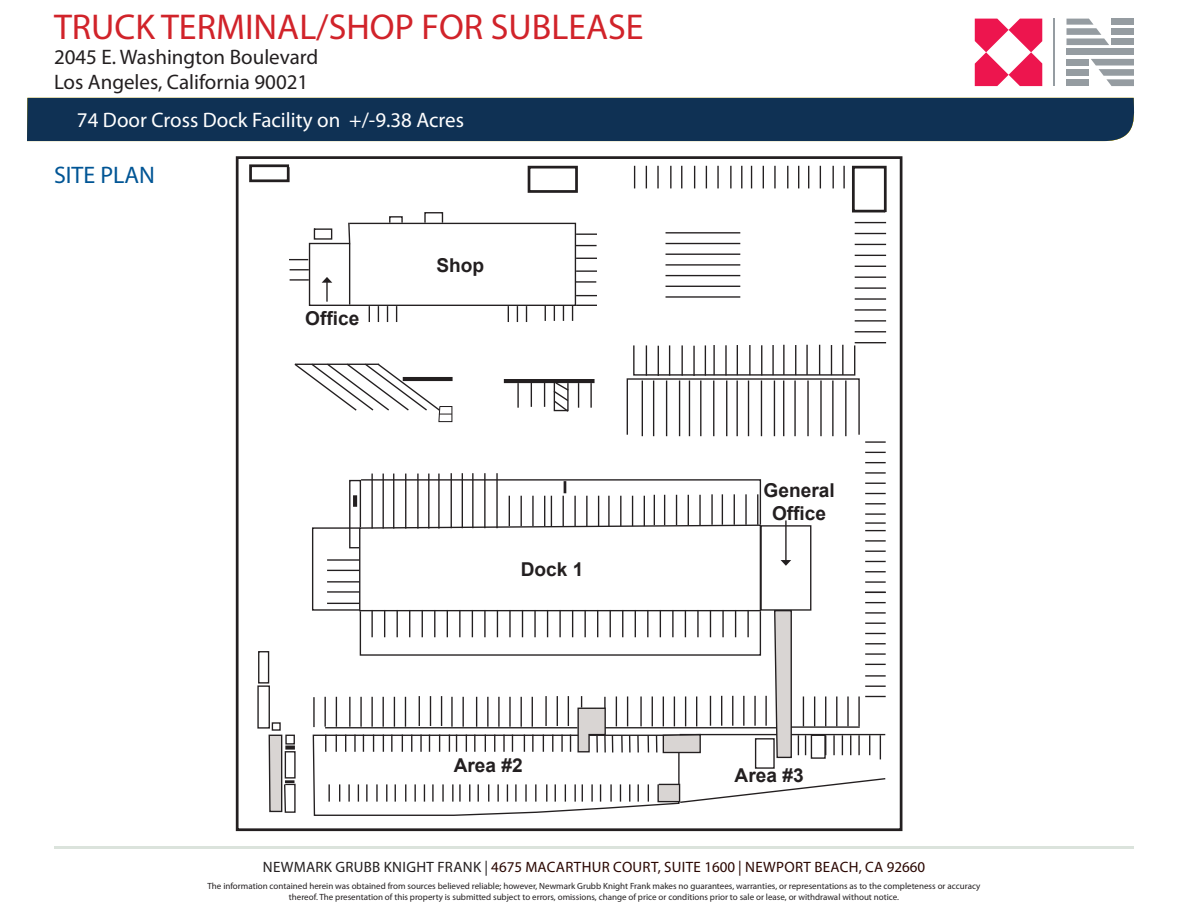
<style>
.page{position:relative;width:1188px;height:918px;background:#fff}
.page>*{position:absolute;margin:0;border:0;box-sizing:border-box;transform-origin:0 0}
.t1{font:36px "Myriad Pro";color:#d1232a}
.t2{font:24px "Myriad Pro";color:#005595}
.t3{font:21px/25.2px "Myriad Pro";color:#231f20}
.t4{font:21px "Myriad Pro";color:#fff}
.t5{font:700 19.05px/23px "Arial";color:#231f20;text-align:center}
.t6{font:15px "Myriad Pro";letter-spacing:.02em;color:#2a0600}
.t7{font:9px/10.5px "Myriad Pro";color:#231f20;text-align:center}
.s1{color:#231f20}
</style>
<div class="page">
<hr style="left:54px;top:846px;width:1080px;height:3px;background:#dbe3dc">
<div style="left:27px;top:98px;width:1108px;height:43px;background:#0f3154"></div>
<svg style="left:975px;top:19px;width:67px;height:67px"></svg>
<hr style="left:1054px;top:19px;width:1px;height:67px;background:#959ca1">
<div style="left:1112px;top:19px;width:22px;height:6px;background:#959ca1"></div>
<div style="left:1112px;top:38px;width:22px;height:7px;background:#959ca1"></div>
<div style="left:1112px;top:28px;width:22px;height:7px;background:#959ca1"></div>
<svg style="left:1066px;top:19px;width:43px;height:26px"></svg>
<div style="left:1066px;top:59px;width:23px;height:7px;background:#959ca1"></div>
<div style="left:1066px;top:69px;width:23px;height:7px;background:#959ca1"></div>
<div style="left:1066px;top:79px;width:23px;height:7px;background:#959ca1"></div>
<svg style="left:1091px;top:59px;width:43px;height:27px"></svg>
<div style="left:1066px;top:49px;width:68px;height:6px;background:#959ca1"></div>
<svg style="left:249px;top:164px;width:41px;height:19px"></svg>
<div style="left:528px;top:166px;width:50px;height:27px;border:3px solid #231f20"></div>
<svg style="left:852px;top:165px;width:35px;height:48px"></svg>
<hr style="left:855px;top:222px;width:31px;height:1px;background:#231f20">
<hr style="left:855px;top:266px;width:31px;height:1px;background:#231f20">
<hr style="left:855px;top:309px;width:31px;height:2px;background:#231f20">
<hr style="left:855px;top:233px;width:31px;height:1px;background:#231f20">
<hr style="left:855px;top:277px;width:31px;height:1px;background:#231f20">
<hr style="left:855px;top:320px;width:31px;height:2px;background:#231f20">
<hr style="left:855px;top:244px;width:31px;height:1px;background:#231f20">
<hr style="left:855px;top:287px;width:31px;height:2px;background:#231f20">
<hr style="left:855px;top:331px;width:31px;height:1px;background:#231f20">
<hr style="left:855px;top:255px;width:31px;height:1px;background:#231f20">
<hr style="left:855px;top:298px;width:31px;height:2px;background:#231f20">
<hr style="left:855px;top:342px;width:31px;height:1px;background:#231f20">
<div style="left:633px;top:345px;width:222px;height:31px;border:1px solid #231f20"></div>
<hr style="left:646px;top:345px;width:1px;height:31px;background:#231f20">
<hr style="left:713px;top:345px;width:2px;height:30px;background:#231f20">
<hr style="left:783px;top:345px;width:2px;height:30px;background:#231f20">
<hr style="left:681px;top:345px;width:2px;height:31px;background:#231f20">
<hr style="left:749px;top:345px;width:2px;height:30px;background:#231f20">
<hr style="left:819px;top:345px;width:1px;height:30px;background:#231f20">
<hr style="left:658px;top:346px;width:1px;height:30px;background:#231f20">
<hr style="left:725px;top:345px;width:2px;height:30px;background:#231f20">
<hr style="left:795px;top:345px;width:1px;height:30px;background:#231f20">
<hr style="left:693px;top:346px;width:2px;height:30px;background:#231f20">
<hr style="left:761px;top:345px;width:1px;height:30px;background:#231f20">
<hr style="left:831px;top:345px;width:1px;height:30px;background:#231f20">
<hr style="left:669px;top:345px;width:1px;height:31px;background:#231f20">
<hr style="left:737px;top:345px;width:1px;height:30px;background:#231f20">
<hr style="left:806px;top:345px;width:2px;height:30px;background:#231f20">
<hr style="left:705px;top:345px;width:1px;height:31px;background:#231f20">
<hr style="left:772px;top:345px;width:2px;height:30px;background:#231f20">
<hr style="left:842px;top:345px;width:2px;height:30px;background:#231f20">
<hr style="left:666px;top:232px;width:74px;height:2px;background:#231f20">
<hr style="left:666px;top:243px;width:74px;height:1px;background:#231f20">
<hr style="left:666px;top:254px;width:74px;height:1px;background:#231f20">
<hr style="left:666px;top:264px;width:74px;height:2px;background:#231f20">
<hr style="left:666px;top:275px;width:74px;height:1px;background:#231f20">
<hr style="left:666px;top:286px;width:74px;height:1px;background:#231f20">
<hr style="left:666px;top:296px;width:74px;height:2px;background:#231f20">
<div style="left:389px;top:216px;width:14px;height:7px;border:1px solid #231f20"></div>
<div style="left:424px;top:212px;width:19px;height:11px;border:1px solid #231f20"></div>
<hr style="left:504px;top:379px;width:91px;height:4px;background:#231f20">
<hr style="left:517px;top:383px;width:2px;height:25px;background:#231f20">
<svg style="left:531px;top:383px;width:1px;height:24px"></svg>
<svg style="left:544px;top:383px;width:1px;height:24px"></svg>
<svg style="left:578px;top:383px;width:1px;height:25px"></svg>
<hr style="left:590px;top:383px;width:2px;height:25px;background:#231f20">
<hr style="left:642px;top:381px;width:1px;height:55px;background:#231f20">
<hr style="left:689px;top:381px;width:1px;height:55px;background:#231f20">
<hr style="left:736px;top:381px;width:2px;height:55px;background:#231f20">
<hr style="left:783px;top:381px;width:1px;height:55px;background:#231f20">
<hr style="left:653px;top:381px;width:1px;height:55px;background:#231f20">
<hr style="left:700px;top:381px;width:1px;height:55px;background:#231f20">
<hr style="left:748px;top:381px;width:1px;height:55px;background:#231f20">
<hr style="left:794px;top:381px;width:2px;height:55px;background:#231f20">
<hr style="left:832px;top:381px;width:2px;height:55px;background:#231f20">
<hr style="left:666px;top:381px;width:1px;height:55px;background:#231f20">
<hr style="left:713px;top:381px;width:1px;height:55px;background:#231f20">
<hr style="left:761px;top:381px;width:1px;height:55px;background:#231f20">
<hr style="left:807px;top:381px;width:2px;height:55px;background:#231f20">
<hr style="left:845px;top:381px;width:2px;height:55px;background:#231f20">
<hr style="left:679px;top:381px;width:1px;height:55px;background:#231f20">
<hr style="left:726px;top:381px;width:1px;height:55px;background:#231f20">
<hr style="left:774px;top:381px;width:1px;height:55px;background:#231f20">
<hr style="left:820px;top:381px;width:2px;height:55px;background:#231f20">
<svg style="left:552px;top:383px;width:18px;height:29px"></svg>
<hr style="left:865px;top:441px;width:21px;height:2px;background:#231f20">
<svg style="left:865px;top:452px;width:21px;height:1px"></svg>
<svg style="left:865px;top:462px;width:21px;height:1px"></svg>
<hr style="left:865px;top:472px;width:21px;height:2px;background:#231f20">
<div style="left:258px;top:651px;width:11px;height:33px;border:1px solid #231f20"></div>
<div style="left:257px;top:685px;width:13px;height:44px;border:1px solid #231f20"></div>
<div style="left:272px;top:722px;width:9px;height:9px;border:1px solid #231f20"></div>
<svg style="left:268px;top:734px;width:28px;height:79px"></svg>
<hr style="left:371px;top:474px;width:2px;height:55px;background:#231f20">
<hr style="left:451px;top:473px;width:1px;height:55px;background:#231f20">
<hr style="left:383px;top:474px;width:1px;height:55px;background:#231f20">
<hr style="left:462px;top:473px;width:1px;height:55px;background:#231f20">
<hr style="left:393px;top:474px;width:1px;height:55px;background:#231f20">
<hr style="left:472px;top:473px;width:2px;height:55px;background:#231f20">
<hr style="left:405px;top:474px;width:1px;height:55px;background:#231f20">
<hr style="left:484px;top:473px;width:2px;height:55px;background:#231f20">
<hr style="left:417px;top:474px;width:2px;height:55px;background:#231f20">
<hr style="left:496px;top:473px;width:2px;height:55px;background:#231f20">
<hr style="left:428px;top:474px;width:2px;height:55px;background:#231f20">
<hr style="left:438px;top:474px;width:2px;height:55px;background:#231f20">
<svg style="left:634px;top:166px;width:1px;height:22px"></svg>
<svg style="left:694px;top:166px;width:1px;height:22px"></svg>
<svg style="left:751px;top:166px;width:1px;height:22px"></svg>
<svg style="left:646px;top:166px;width:1px;height:22px"></svg>
<svg style="left:706px;top:166px;width:1px;height:22px"></svg>
<svg style="left:763px;top:166px;width:1px;height:22px"></svg>
<svg style="left:808px;top:166px;width:1px;height:22px"></svg>
<hr style="left:657px;top:166px;width:2px;height:22px;background:#231f20">
<hr style="left:717px;top:166px;width:2px;height:22px;background:#231f20">
<hr style="left:774px;top:166px;width:2px;height:22px;background:#231f20">
<svg style="left:820px;top:166px;width:1px;height:22px"></svg>
<hr style="left:670px;top:166px;width:2px;height:22px;background:#231f20">
<hr style="left:730px;top:166px;width:2px;height:22px;background:#231f20">
<svg style="left:787px;top:166px;width:1px;height:22px"></svg>
<svg style="left:833px;top:166px;width:1px;height:22px"></svg>
<svg style="left:681px;top:166px;width:1px;height:22px"></svg>
<svg style="left:741px;top:166px;width:1px;height:22px"></svg>
<svg style="left:798px;top:166px;width:1px;height:22px"></svg>
<hr style="left:843px;top:166px;width:2px;height:22px;background:#231f20">
<svg style="left:294px;top:363px;width:159px;height:60px"></svg>
<div style="left:236px;top:156px;width:666px;height:675px;border:3px solid #231f20"></div>
<svg style="left:312px;top:479px;width:574px;height:337px"></svg>
<svg style="left:289px;top:221px;width:308px;height:101px"></svg>
<h1 class="t1" style="left:54px;top:4px;width:591px">TRUCK TERMINAL/SHOP FOR SUBLEASE</h1>
<h3 class="t3" style="left:54px;top:44px;width:266px">2045 E. Washington Boulevard<br>Los Angeles, California 90021</h3>
<h3 class="t4" style="left:77px;top:107px;width:389px">74 Door Cross Dock Facility on +/-9.38 Acres</h3>
<p class="t2" style="left:54px;top:160px;width:102px">SITE PLAN</p>
<h3 class="t5" style="left:305px;top:308px;width:56px">Office</h3>
<h3 class="t5" style="left:436px;top:255px;width:49px">Shop</h3>
<h3 class="t5" style="left:521px;top:559px;width:64px">Dock 1</h3>
<h3 class="t5" style="left:764px;top:479px;width:73px">General<br>Office</h3>
<h3 class="t5" style="left:454px;top:754px;width:71px">Area #2</h3>
<h3 class="t5" style="left:735px;top:764px;width:71px">Area #3</h3>
<h3 class="t6" style="left:263px;top:858px;width:664px"><span class="s1">NEWMARK GRUBB KNIGHT FRANK |</span> 4675 MACARTHUR COURT, SUITE 1600 | NEWPORT BEACH, CA 92660</h3>
<p class="t7" style="left:208px;top:881px;width:774px">The information contained herein was obtained from sources believed reliable; however, Newmark Grubb Knight Frank makes no guarantees, warranties, or representations as to the completeness or accuracy thereof. The presentation of this property is submitted subject to errors, omissions, change of price or conditions prior to sale or lease, or withdrawal without notice.</p>
</div>
